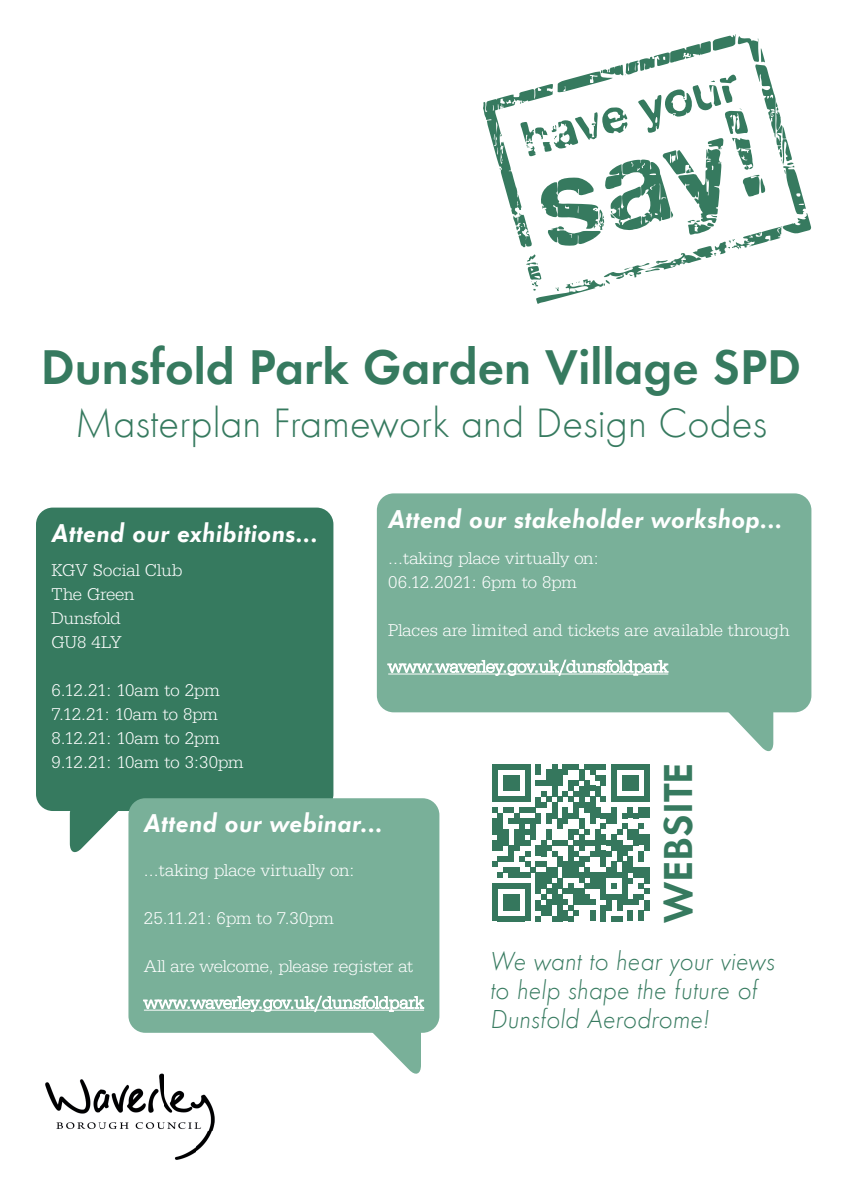
<style>
.page{position:relative;width:842px;height:1191px;background:#fff}
.page>*{position:absolute;margin:0;border:0;box-sizing:border-box;transform-origin:0 0}
.t1{font:700 45px "Allies Morrison Futura ND";color:#367a5f}
.t2{font:37.9px "Allies Morrison Futura ND";color:#367a5f}
.t3{font:700 37.3px "Allies Morrison Futura ND";color:#367a5f}
.t4{font:italic 24px/28.8px "Allies Morrison Futura ND";color:#367a5f}
.t5{font:italic 700 23.8px "Allies Morrison Futura ND";letter-spacing:.01em;color:#fff}
.t6{font:17.7px/24px "Allies Morrison Serifa ND";letter-spacing:-.005em;color:#fff}
</style>
<div class="page">
<svg style="left:483px;top:34px;width:328px;height:270px"></svg>
<img style="left:45px;top:1073px;width:170px;height:87px">
<svg style="left:718px;top:712px;width:55px;height:40px"></svg>
<div style="left:377px;top:493px;width:434px;height:219px;background:#79b099;border-radius:17px"></div>
<hr style="left:388px;top:673px;width:280px;height:1px;background:#fff">
<svg style="left:70px;top:811px;width:49px;height:42px"></svg>
<div style="left:36px;top:507px;width:297px;height:304px;background:#367a5f;border-radius:17px"></div>
<svg style="left:361px;top:1032px;width:60px;height:42px"></svg>
<div style="left:128px;top:798px;width:311px;height:234px;background:#79b099;border-radius:17px"></div>
<hr style="left:144px;top:1009px;width:280px;height:1px;background:#fff">
<div style="left:498px;top:813px;width:5px;height:37px;background:#35775d"></div>
<div style="left:503px;top:829px;width:5px;height:16px;background:#35775d"></div>
<div style="left:514px;top:829px;width:5px;height:21px;background:#35775d"></div>
<div style="left:519px;top:818px;width:6px;height:27px;background:#35775d"></div>
<div style="left:530px;top:818px;width:6px;height:22px;background:#35775d"></div>
<div style="left:546px;top:829px;width:6px;height:11px;background:#35775d"></div>
<div style="left:568px;top:829px;width:6px;height:11px;background:#35775d"></div>
<div style="left:579px;top:834px;width:5px;height:16px;background:#35775d"></div>
<svg style="left:492px;top:840px;width:103px;height:81px"></svg>
<div style="left:590px;top:910px;width:5px;height:11px;background:#35775d"></div>
<div style="left:595px;top:829px;width:6px;height:27px;background:#35775d"></div>
<div style="left:595px;top:872px;width:6px;height:16px;background:#35775d"></div>
<svg style="left:492px;top:764px;width:114px;height:70px"></svg>
<div style="left:601px;top:834px;width:5px;height:11px;background:#35775d"></div>
<div style="left:601px;top:850px;width:5px;height:17px;background:#35775d"></div>
<div style="left:601px;top:872px;width:5px;height:27px;background:#35775d"></div>
<div style="left:601px;top:905px;width:5px;height:16px;background:#35775d"></div>
<div style="left:606px;top:813px;width:5px;height:10px;background:#35775d"></div>
<svg style="left:606px;top:840px;width:5px;height:16px"></svg>
<div style="left:606px;top:867px;width:5px;height:11px;background:#35775d"></div>
<div style="left:606px;top:894px;width:5px;height:16px;background:#35775d"></div>
<div style="left:611px;top:764px;width:6px;height:11px;background:#35775d"></div>
<div style="left:611px;top:775px;width:6px;height:10px;background:#35775d"></div>
<div style="left:611px;top:785px;width:6px;height:17px;background:#35775d"></div>
<div style="left:611px;top:807px;width:6px;height:16px;background:#35775d"></div>
<div style="left:611px;top:834px;width:6px;height:16px;background:#35775d"></div>
<div style="left:611px;top:861px;width:6px;height:17px;background:#35775d"></div>
<svg style="left:611px;top:894px;width:6px;height:5px"></svg>
<div style="left:617px;top:840px;width:5px;height:21px;background:#35775d"></div>
<svg style="left:611px;top:872px;width:11px;height:16px"></svg>
<div style="left:617px;top:894px;width:5px;height:16px;background:#35775d"></div>
<svg style="left:611px;top:916px;width:11px;height:5px"></svg>
<div style="left:622px;top:775px;width:6px;height:10px;background:#35775d"></div>
<div style="left:622px;top:845px;width:6px;height:11px;background:#35775d"></div>
<div style="left:622px;top:861px;width:6px;height:44px;background:#35775d"></div>
<div style="left:628px;top:775px;width:5px;height:10px;background:#35775d"></div>
<div style="left:628px;top:807px;width:5px;height:11px;background:#35775d"></div>
<div style="left:628px;top:829px;width:5px;height:11px;background:#35775d"></div>
<svg style="left:628px;top:845px;width:5px;height:5px"></svg>
<div style="left:628px;top:856px;width:5px;height:16px;background:#35775d"></div>
<svg style="left:628px;top:878px;width:5px;height:5px"></svg>
<svg style="left:628px;top:899px;width:5px;height:6px"></svg>
<div style="left:628px;top:910px;width:5px;height:11px;background:#35775d"></div>
<div style="left:633px;top:775px;width:6px;height:10px;background:#35775d"></div>
<div style="left:633px;top:829px;width:6px;height:16px;background:#35775d"></div>
<div style="left:633px;top:867px;width:6px;height:11px;background:#35775d"></div>
<div style="left:633px;top:894px;width:6px;height:11px;background:#35775d"></div>
<svg style="left:617px;top:764px;width:27px;height:5px"></svg>
<svg style="left:617px;top:785px;width:27px;height:17px"></svg>
<div style="left:639px;top:807px;width:5px;height:11px;background:#35775d"></div>
<svg style="left:617px;top:813px;width:27px;height:21px"></svg>
<div style="left:639px;top:834px;width:5px;height:11px;background:#35775d"></div>
<div style="left:639px;top:850px;width:5px;height:11px;background:#35775d"></div>
<div style="left:639px;top:867px;width:5px;height:11px;background:#35775d"></div>
<div style="left:639px;top:910px;width:5px;height:11px;background:#35775d"></div>
<div style="left:644px;top:764px;width:5px;height:11px;background:#35775d"></div>
<div style="left:644px;top:775px;width:5px;height:10px;background:#35775d"></div>
<div style="left:644px;top:785px;width:5px;height:17px;background:#35775d"></div>
<div style="left:644px;top:807px;width:5px;height:11px;background:#35775d"></div>
<div style="left:644px;top:834px;width:5px;height:16px;background:#35775d"></div>
<div style="left:644px;top:867px;width:5px;height:16px;background:#35775d"></div>
<svg style="left:639px;top:883px;width:10px;height:16px"></svg>
<div style="left:644px;top:899px;width:5px;height:11px;background:#35775d"></div>
<h1 class="t1" style="left:41px;top:337px;width:762px">Dunsfold Park Garden Village SPD</h1>
<h2 class="t2" style="left:75px;top:400px;width:694px">Masterplan Framework and Design Codes</h2>
<h3 class="t5" style="left:388px;top:503px;width:396px">Attend our stakeholder workshop...</h3>
<p class="t6" style="left:388px;top:546px;width:212px">...taking place virtually on:<br>06.12.2021: 6pm to 8pm</p>
<p class="t6" style="left:388px;top:612px;width:403px;line-height:36px">Places are limited and tickets are available through www.waverley.gov.uk/dunsfoldpark</p>
<h3 class="t5" style="left:51px;top:517px;width:268px">Attend our exhibitions...</h3>
<p class="t6" style="left:51px;top:558px;width:132px">KGV Social Club<br>The Green<br>Dunsfold<br>GU8 4LY</p>
<p class="t6" style="left:51px;top:678px;width:194px">6.12.21: 10am to 2pm<br>7.12.21: 10am to 8pm<br>8.12.21: 10am to 2pm<br>9.12.21: 10am to 3:30pm</p>
<h3 class="t3" style="left:653px;top:923px;width:162px;rotate:-90deg">WEBSITE</h3>
<h3 class="t4" style="left:490px;top:947px;width:286px">We want to hear your views to help shape the future of<br>Dunsfold Aerodrome!</h3>
<h3 class="t5" style="left:144px;top:808px;width:241px">Attend our webinar...</h3>
<p class="t6" style="left:144px;top:858px;width:212px">...taking place virtually on:</p>
<p class="t6" style="left:144px;top:906px;width:192px">25.11.21: 6pm to 7.30pm</p>
<p class="t6" style="left:144px;top:948px;width:282px;line-height:36px">All are welcome, please register at www.waverley.gov.uk/dunsfoldpark</p>
</div>
